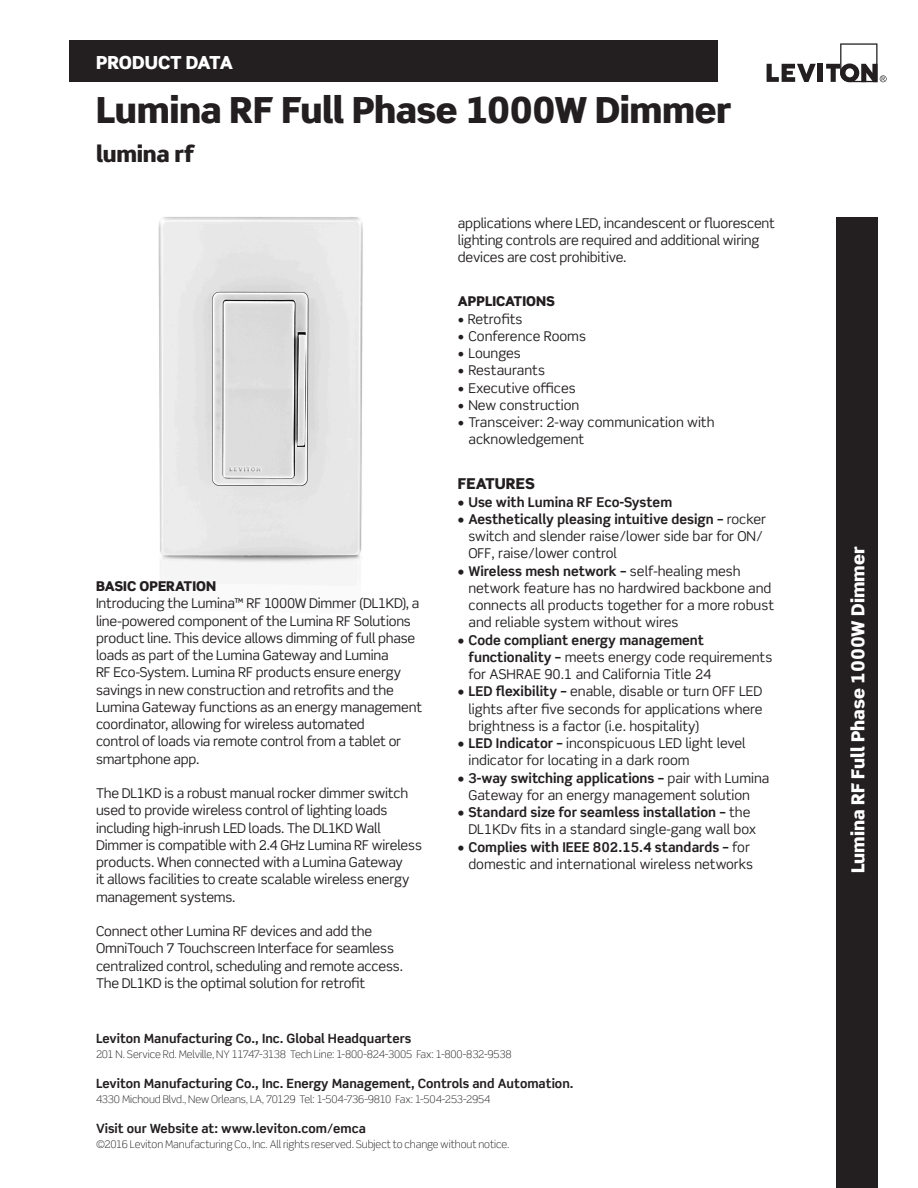
<style>
.page{position:relative;width:918px;height:1188px;background:#fff}
.page>*{position:absolute;margin:0;border:0;box-sizing:border-box;transform-origin:0 0}
.main_head{font:900 36px "Scene Std";letter-spacing:-.015em;color:#231f20}
.title_sub{font:900 22.5px "Scene Std";letter-spacing:-.01em;color:#231f20}
.t1{font:900 18px "Scene Std";color:#fff}
.t2{font:900 18px "Scene Std";letter-spacing:-.02em;color:#fff}
.Section_Header{font:900 15px "Scene Std";color:#231f20}
.body{font:13.5px/17.2px "Scene Std";letter-spacing:-.015em;color:#231f20}
.Section_Header-2{font:900 13.5px "Scene Std";color:#231f20}
.t3{font:700 13.5px "Scene Std";color:#231f20}
.t4{font:700 12.75px "Scene Std";color:#231f20}
.t5{font:300 10.5px "Scene Std";letter-spacing:-.01em;color:#231f20}
.s1{font-weight:700}
</style>
<div class="page">
<div style="left:69px;top:40px;width:648px;height:42px;background:#231f20"></div>
<div style="left:836px;top:217px;width:42px;height:971px;background:#231f20"></div>
<img style="left:159px;top:217px;width:204px;height:365px">
<svg style="left:767px;top:64px;width:49px;height:18px"></svg>
<div style="left:818px;top:64px;width:5px;height:18px;background:#231f20"></div>
<svg style="left:826px;top:43px;width:61px;height:39px"></svg>
<p class="t2" style="left:96px;top:51px;width:138px">PRODUCT DATA</p>
<p class="main_head" style="left:96px;top:86px;width:637px">Lumina RF Full Phase 1000W Dimmer</p>
<p class="title_sub" style="left:96px;top:139px;width:100px">lumina rf</p>
<p class="Section_Header-2" style="left:96px;top:577px;width:122px">BASIC OPERATION</p>
<p class="body" style="left:96px;top:595px;width:328px">Introducing the Lumina™ RF 1000W Dimmer (DL1KD), a line-powered component of the Lumina RF Solutions product line. This device allows dimming of full phase loads as part of the Lumina Gateway and Lumina<br>RF Eco-System. Lumina RF products ensure energy savings in new construction and retrofits and the Lumina Gateway functions as an energy management coordinator, allowing for wireless automated<br>control of loads via remote control from a tablet or smartphone app.</p>
<p class="body" style="left:96px;top:784px;width:328px">The DL1KD is a robust manual rocker dimmer switch used to provide wireless control of lighting loads including high-inrush LED loads. The DL1KD Wall Dimmer is compatible with 2.4 GHz Lumina RF wireless products. When connected with a Lumina Gateway<br>it allows facilities to create scalable wireless energy management systems.</p>
<p class="body" style="left:96px;top:922px;width:309px">Connect other Lumina RF devices and add the OmniTouch 7 Touchscreen Interface for seamless centralized control, scheduling and remote access.<br>The DL1KD is the optimal solution for retrofit</p>
<p class="body" style="left:458px;top:214px;width:319px">applications where LED, incandescent or fluorescent lighting controls are required and additional wiring devices are cost prohibitive.</p>
<p class="Section_Header-2" style="left:458px;top:293px;width:98px">APPLICATIONS</p>
<p class="body" style="left:458px;top:310px;width:66px">• Retrofits</p>
<p class="body" style="left:458px;top:327px;width:130px">• Conference Rooms</p>
<p class="body" style="left:458px;top:344px;width:65px">• Lounges</p>
<p class="body" style="left:458px;top:362px;width:89px">• Restaurants</p>
<p class="body" style="left:458px;top:379px;width:119px">• Executive offices</p>
<p class="body" style="left:458px;top:396px;width:123px">• New construction</p>
<p class="body" style="left:468px;top:413px;width:248px;text-indent:-10px">• Transceiver: 2-way communication with acknowledgement</p>
<p class="Section_Header" style="left:458px;top:474px;width:78px">FEATURES</p>
<p class="t3" style="left:458px;top:493px;width:216px">• Use with Lumina RF Eco-System</p>
<p class="body" style="left:468px;top:510px;width:299px;text-indent:-10px"><span class="s1">• Aesthetically pleasing intuitive design –</span> rocker switch and slender raise/lower side bar for ON/<br>OFF, raise/lower control</p>
<p class="body" style="left:468px;top:562px;width:307px;text-indent:-10px"><span class="s1">• Wireless mesh network –</span> self-healing mesh network feature has no hardwired backbone and connects all products together for a more robust and reliable system without wires</p>
<p class="body" style="left:468px;top:631px;width:305px;text-indent:-10px"><span class="s1">• Code compliant energy management functionality –</span> meets energy code requirements for ASHRAE 90.1 and California Title 24</p>
<p class="body" style="left:468px;top:683px;width:296px;text-align:justify;text-indent:-10px"><span class="s1">• LED flexibility –</span> enable, disable or turn OFF LED lights after five seconds for applications where brightness is a factor (i.e. hospitality)</p>
<p class="body" style="left:468px;top:734px;width:279px;text-indent:-10px"><span class="s1">• LED Indicator –</span> inconspicuous LED light level indicator for locating in a dark room</p>
<p class="body" style="left:468px;top:769px;width:303px;text-indent:-10px"><span class="s1">• 3-way switching applications –</span> pair with Lumina<br>Gateway for an energy management solution</p>
<p class="body" style="left:468px;top:803px;width:289px;text-indent:-10px"><span class="s1">• Standard size for seamless installation –</span> the<br>DL1KDv fits in a standard single-gang wall box</p>
<p class="body" style="left:458px;top:838px;width:297px;text-align:right"><span class="s1">• Complies with IEEE 802.15.4 standards –</span> for domestic and international wireless networks</p>
<p class="t4" style="left:96px;top:1030px;width:317px">Leviton Manufacturing Co., Inc. Global Headquarters</p>
<p class="t5" style="left:96px;top:1047px;width:417px">201 N. Service Rd. Melville, NY 11747-3138 Tech Line: 1-800-824-3005 Fax: 1-800-832-9538</p>
<p class="t4" style="left:96px;top:1075px;width:479px">Leviton Manufacturing Co., Inc. Energy Management, Controls and Automation.</p>
<p class="t5" style="left:96px;top:1092px;width:396px">4330 Michoud Blvd., New Orleans, LA, 70129 Tel: 1-504-736-9810 Fax: 1-504-253-2954</p>
<p class="t4" style="left:96px;top:1120px;width:271px">Visit our Website at: www.leviton.com/emca</p>
<p class="t5" style="left:96px;top:1137px;width:415px">©2016 Leviton Manufacturing Co., Inc. All rights reserved. Subject to change without notice.</p>
<p class="t1" style="left:846px;top:873px;width:328px;rotate:-90deg">Lumina RF Full Phase 1000W Dimmer</p>
</div>
